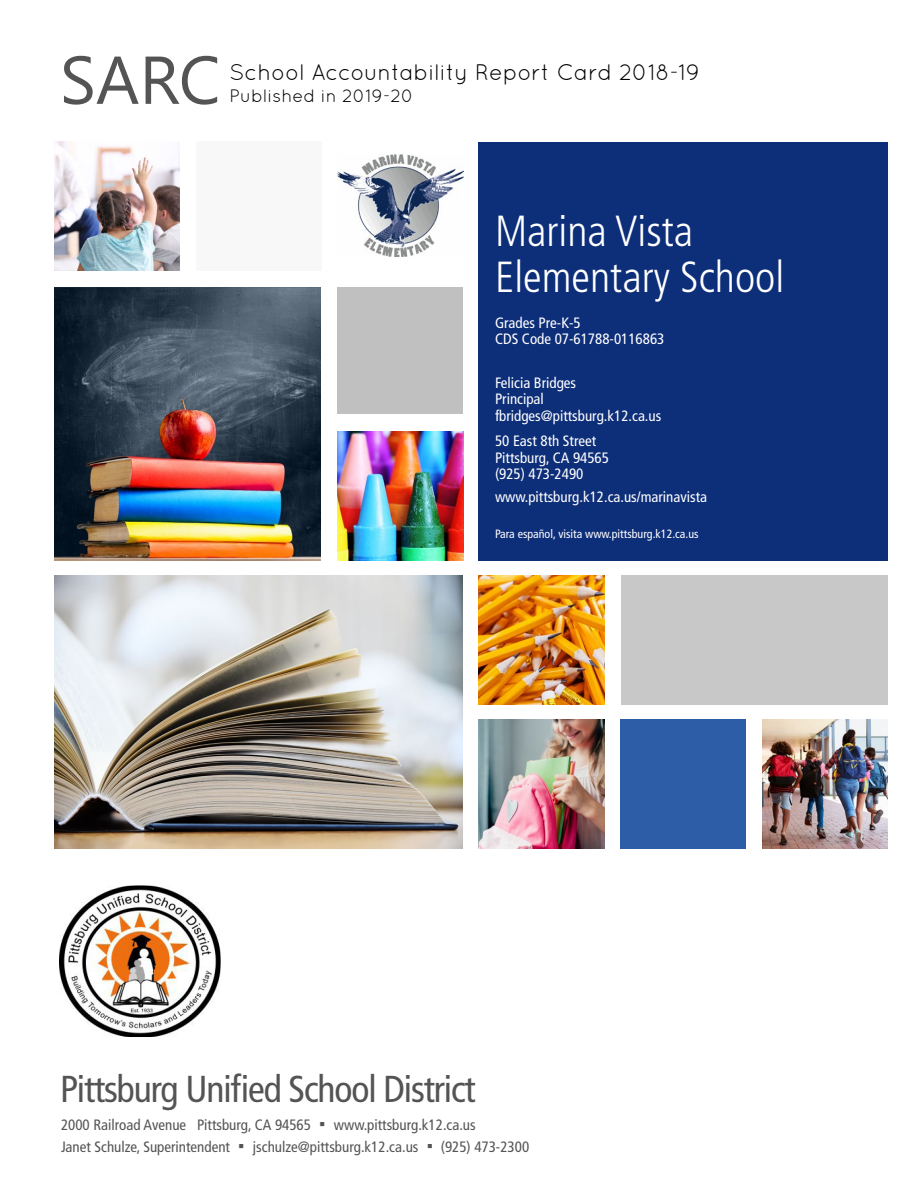
<style>
.page{position:relative;width:918px;height:1188px;background:#fff}
.page>*{position:absolute;margin:0;border:0;box-sizing:border-box;transform-origin:0 0}
.t1{font:300 condensed 43.5px/46.5px "Frutiger LT Std";color:#fff}
.t2{font:condensed 37.5px "Frutiger LT Std";letter-spacing:-.03em;color:#545454}
.t3{font:22.5px "Quicksand";color:#010101}
.t4{font:18px "Quicksand";color:#010101}
.t5{font:condensed 15px/16.5px "Frutiger LT Std";color:#fff}
.t6{font:condensed 15px "Frutiger LT Std";color:#545454}
.t7{font:condensed 12px "Frutiger LT Std";color:#fff}
.s1{font-family:"Arial";font-stretch:normal;font-size:18px}
</style>
<div class="page">
<img style="left:479px;top:575px;width:126px;height:130px">
<img style="left:337px;top:431px;width:126px;height:129px">
<img style="left:54px;top:575px;width:409px;height:273px">
<div style="left:478px;top:142px;width:410px;height:419px;background:#0d2e79"></div>
<div style="left:622px;top:575px;width:266px;height:130px;background:#c8c8c8"></div>
<img style="left:479px;top:719px;width:126px;height:129px">
<div style="left:620px;top:719px;width:126px;height:129px;background:#2c5da6"></div>
<img style="left:54px;top:287px;width:267px;height:274px">
<div style="left:337px;top:287px;width:126px;height:127px;background:#c0c0c0"></div>
<img style="left:337px;top:155px;width:126px;height:102px">
<img style="left:54px;top:141px;width:126px;height:129px">
<div style="left:196px;top:141px;width:126px;height:129px;background:#f8f8f8"></div>
<img style="left:762px;top:719px;width:126px;height:129px">
<svg style="left:59px;top:885px;width:162px;height:152px"></svg>
<h3 class="t3" style="left:230px;top:59px;width:472px">School Accountability Report Card 2018-19</h3>
<p class="t4" style="left:230px;top:85px;width:186px">Published in 2019-20</p>
<h1 class="t1" style="left:495px;top:208px;width:291px">Marina Vista<br>Elementary School</h1>
<p class="t5" style="left:495px;top:315px;width:171px">Grades Pre-K-5<br>CDS Code 07-61788-0116863</p>
<p class="t5" style="left:495px;top:374px;width:168px">Felicia Bridges<br>Principal fbridges@pittsburg.k12.ca.us</p>
<p class="t5" style="left:495px;top:433px;width:115px">50 East 8th Street<br>Pittsburg, CA 94565 (925) 473-2490</p>
<p class="t5" style="left:495px;top:489px;width:214px">www.pittsburg.k12.ca.us/marinavista</p>
<p class="t7" style="left:495px;top:526px;width:205px">Para español, visita www.pittsburg.k12.ca.us</p>
<h2 class="t2" style="left:60px;top:1067px;width:417px">Pittsburg Unified School District</h2>
<p class="t6" style="left:61px;top:1116px;width:416px">2000 Railroad Avenue Pittsburg, CA 94565 <span class="s1">▪</span> www.pittsburg.k12.ca.us</p>
<p class="t6" style="left:61px;top:1138px;width:470px">Janet Schulze, Superintendent <span class="s1">▪</span> jschulze@pittsburg.k12.ca.us <span class="s1">▪</span> (925) 473-2300</p>
</div>
